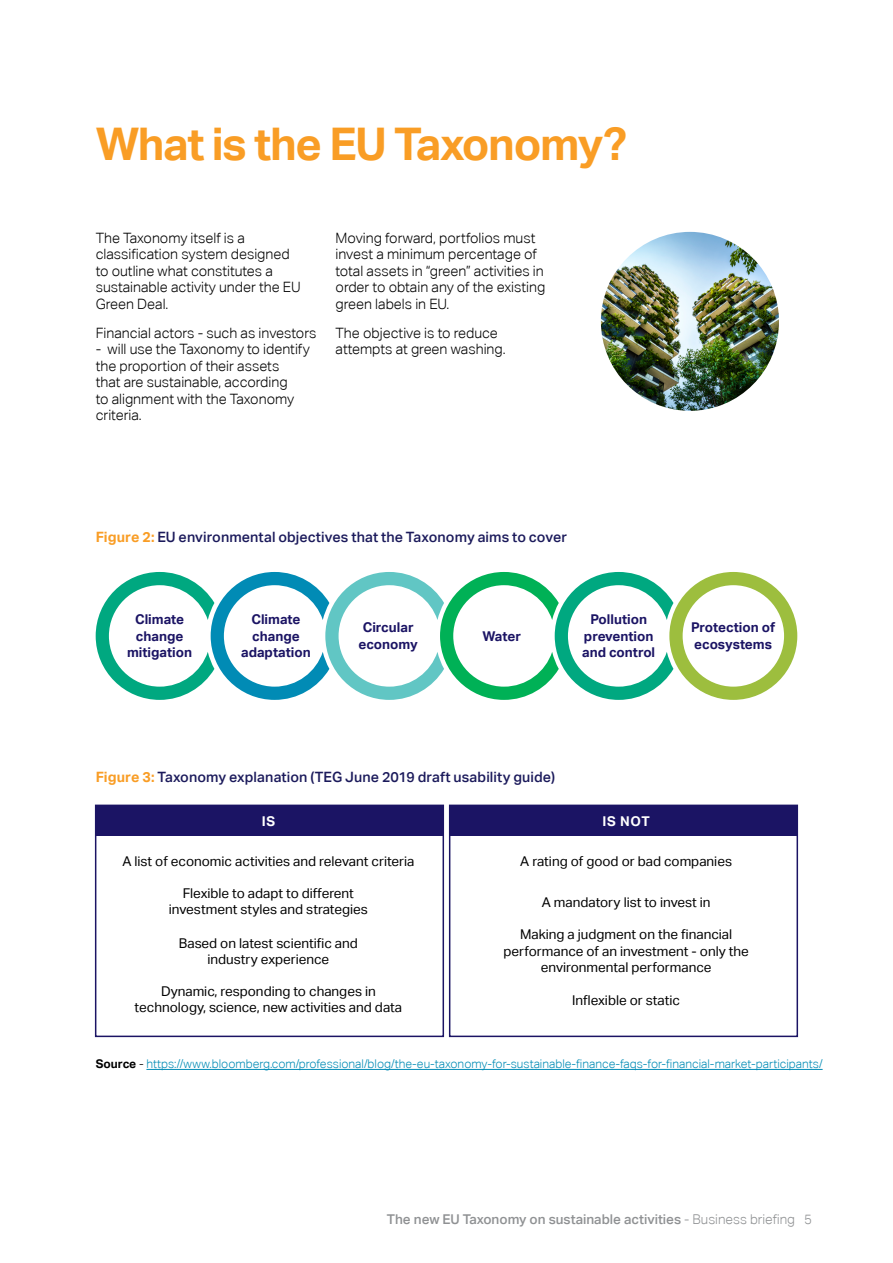
<style>
.page{position:relative;width:893px;height:1263px;background:#fff}
.page>*{position:absolute;margin:0;border:0;box-sizing:border-box;transform-origin:0 0}
.t1{font:700 45px "Aktiv Grotesk";letter-spacing:-.03em;color:#f99d25}
.t2{font:300 14.25px/16.5px "Aktiv Grotesk";color:#000}
.t3{font:500 14.25px "Aktiv Grotesk";letter-spacing:.005em;color:#1b1a5b}
.t4{font:13.5px/16.5px "Aktiv Grotesk";color:#000;text-align:center}
.t5{font:700 13.5px/16.5px "Aktiv Grotesk";color:#1b1464;text-align:center}
.t6{font:500 13.5px "Aktiv Grotesk";color:#8f9193}
.t7{font:700 13.5px "Aktiv Grotesk";letter-spacing:.05em;color:#fff}
.t8{font:300 12px "Aktiv Grotesk";color:#018bb5}
.s1{font-weight:700;color:#f99d25}
.s2{font-weight:700;color:#000}
.s3{color:#000}
.s4{font-weight:300}
</style>
<div class="page">
<svg style="left:96px;top:572px;width:701px;height:128px"></svg>
<div style="left:96px;top:805px;width:347px;height:31px;background:#1b1464"></div>
<div style="left:450px;top:805px;width:347px;height:31px;background:#1b1464"></div>
<div style="left:95px;top:805px;width:349px;height:232px;border:2px solid #1b1464"></div>
<div style="left:449px;top:805px;width:349px;height:232px;border:2px solid #1b1464"></div>
<hr style="left:146px;top:1069px;width:677px;height:1px;background:#018bb5">
<img style="left:601px;top:232px;width:178px;height:179px;border-radius:89px">
<h1 class="t1" style="left:96px;top:118px;width:533px">What is the EU Taxonomy?</h1>
<p class="t2" style="left:96px;top:229px;width:207px">The Taxonomy itself is a classification system designed to outline what constitutes a sustainable activity under the EU<br>Green Deal.</p>
<p class="t2" style="left:96px;top:325px;width:222px">Financial actors - such as investors</p>
<p class="t2" style="left:96px;top:341px;width:216px">- will use the Taxonomy to identify the proportion of their assets<br>that are sustainable, according<br>to alignment with the Taxonomy criteria.</p>
<p class="t2" style="left:336px;top:229px;width:211px">Moving forward, portfolios must invest a minimum percentage of total assets in “green” activities in order to obtain any of the existing green labels in EU.</p>
<p class="t2" style="left:336px;top:325px;width:172px">The objective is to reduce attempts at green washing.</p>
<p class="t3" style="left:96px;top:528px;width:473px"><span class="s1">Figure 2:</span> EU environmental objectives that the Taxonomy aims to cover</p>
<p class="t5" style="left:127px;top:611px;width:67px">Climate change mitigation</p>
<p class="t5" style="left:241px;top:611px;width:71px">Climate change adaptation</p>
<p class="t5" style="left:582px;top:611px;width:75px">Pollution prevention and control</p>
<p class="t5" style="left:359px;top:620px;width:61px">Circular economy</p>
<p class="t5" style="left:691px;top:620px;width:86px;text-align:left">Protection of ecosystems</p>
<p class="t5" style="left:482px;top:628px;width:40px">Water</p>
<p class="t3" style="left:96px;top:768px;width:461px"><span class="s1">Figure 3:</span> Taxonomy explanation (TEG June 2019 draft usability guide)</p>
<p class="t7" style="left:262px;top:813px;width:15px">IS</p>
<p class="t7" style="left:602px;top:813px;width:49px">IS NOT</p>
<p class="t4" style="left:122px;top:853px;width:294px">A list of economic activities and relevant criteria</p>
<p class="t4" style="left:520px;top:853px;width:213px">A rating of good or bad companies</p>
<p class="t4" style="left:169px;top:885px;width:201px">Flexible to adapt to different investment styles and strategies</p>
<p class="t4" style="left:542px;top:894px;width:170px">A mandatory list to invest in</p>
<p class="t4" style="left:179px;top:935px;width:181px">Based on latest scientific and industry experience</p>
<p class="t4" style="left:503px;top:926px;width:247px">Making a judgment on the financial performance of an investment - only the environmental performance</p>
<p class="t4" style="left:135px;top:983px;width:269px">Dynamic, responding to changes in technology, science, new activities and data</p>
<p class="t4" style="left:572px;top:992px;width:109px">Inflexible or static</p>
<p class="t8" style="left:96px;top:1057px;width:728px"><span class="s2">Source</span> <span class="s3">-</span> https://www.bloomberg.com/professional/blog/the-eu-taxonomy-for-sustainable-finance-faqs-for-financial-market-participants/</p>
<p class="t6" style="left:387px;top:1210px;width:427px">The new EU Taxonomy on sustainable activities <span class="s4">- Business briefing 5</span></p>
</div>
